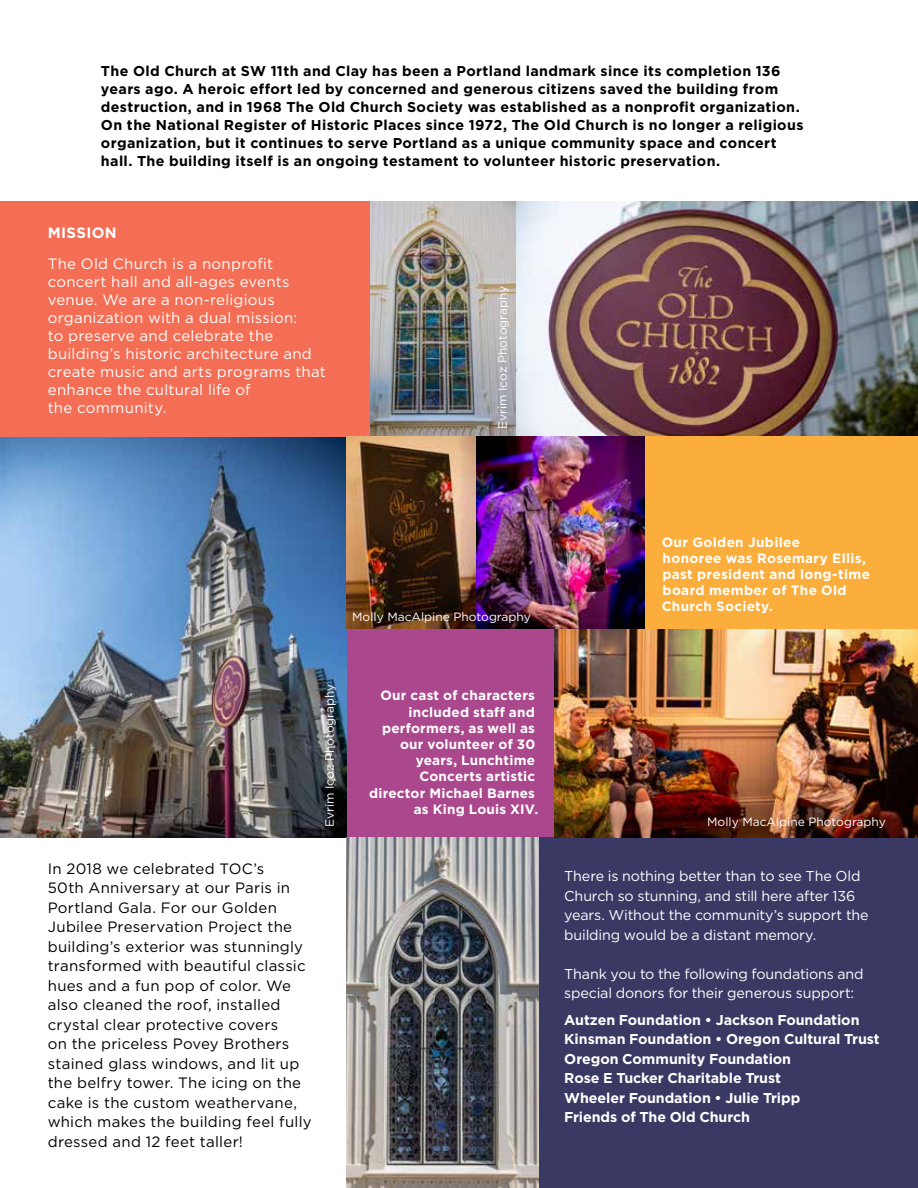
<style>
.page{position:relative;width:918px;height:1188px;background:#fff}
.page>*{position:absolute;margin:0;border:0;box-sizing:border-box;transform-origin:0 0}
.t1{font:15px/19.5px "Gotham";letter-spacing:.015em;color:#000}
.t2{font:15px/18px "Gotham";letter-spacing:.015em;color:#fff}
.t3{font:700 15px "Gotham";letter-spacing:.02em;color:#fff}
.t4{font:700 14.25px/18px "Gotham";letter-spacing:.025em;color:#000}
.t5{font:14.25px/19.5px "Gotham";letter-spacing:-.01em;color:#fff}
.t6{font:700 14.25px/19.5px "Gotham";letter-spacing:-.005em;color:#fff}
.t7{font:700 13.5px/16.2px "Gotham";letter-spacing:.02em;color:#fff;text-align:right}
.t8{font:12px "Gotham";color:#fff}
</style>
<div class="page">
<div style="left:345px;top:629px;width:502px;height:209px;background:#ab488d"></div>
<div style="left:538px;top:838px;width:380px;height:350px;background:#393963"></div>
<img style="left:0;top:437px;width:346px;height:401px">
<img style="left:516px;top:201px;width:402px;height:236px">
<img style="left:370px;top:201px;width:146px;height:236px">
<img style="left:554px;top:629px;width:364px;height:209px">
<div style="left:0;top:201px;width:370px;height:236px;background:#f36e55"></div>
<div style="left:348px;top:437px;width:570px;height:192px;background:#fbae3b"></div>
<img style="left:346px;top:437px;width:299px;height:192px">
<img style="left:346px;top:838px;width:192px;height:350px">
<p class="t4" style="left:101px;top:62px;width:704px">The Old Church at SW 11th and Clay has been a Portland landmark since its completion 136 years ago. A heroic effort led by concerned and generous citizens saved the building from destruction, and in 1968 The Old Church Society was established as a nonprofit organization.<br>On the National Register of Historic Places since 1972, The Old Church is no longer a religious organization, but it continues to serve Portland as a unique community space and concert hall. The building itself is an ongoing testament to volunteer historic preservation.</p>
<p class="t3" style="left:48px;top:224px;width:70px">MISSION</p>
<p class="t2" style="left:48px;top:255px;width:280px">The Old Church is a nonprofit concert hall and all-ages events venue. We are a non-religious organization with a dual mission:<br>to preserve and celebrate the building’s historic architecture and create music and arts programs that enhance the cultural life of<br>the community.</p>
<p class="t8" style="left:496px;top:429px;width:145px;rotate:-90deg">Evrim Icoz Photography</p>
<p class="t8" style="left:352px;top:610px;width:180px">Molly MacAlpine Photography</p>
<p class="t8" style="left:323px;top:827px;width:145px;rotate:-90deg">Evrim Icoz Photography</p>
<p class="t1" style="left:48px;top:859px;width:265px">In 2018 we celebrated TOC’s<br>50th Anniversary at our Paris in<br>Portland Gala. For our Golden<br>Jubilee Preservation Project the building’s exterior was stunningly transformed with beautiful classic hues and a fun pop of color. We also cleaned the roof, installed crystal clear protective covers<br>on the priceless Povey Brothers stained glass windows, and lit up the belfry tower. The icing on the cake is the custom weathervane, which makes the building feel fully dressed and 12 feet taller!</p>
<p class="t7" style="left:369px;top:687px;width:171px">Our cast of characters included staff and performers, as well as our volunteer of 30 years, Lunchtime<br>Concerts artistic director Michael Barnes as King Louis XIV.</p>
<p class="t7" style="left:662px;top:533px;width:210px;text-align:left">Our Golden Jubilee<br>honoree was Rosemary Ellis, past president and long-time board member of The Old<br>Church Society.</p>
<p class="t8" style="left:707px;top:815px;width:180px">Molly MacAlpine Photography</p>
<p class="t5" style="left:564px;top:866px;width:306px">There is nothing better than to see The Old Church so stunning, and still here after 136 years. Without the community’s support the building would be a distant memory.</p>
<p class="t5" style="left:564px;top:964px;width:301px">Thank you to the following foundations and special donors for their generous support:</p>
<p class="t6" style="left:564px;top:1009px;width:317px">Autzen Foundation • Jackson Foundation Kinsman Foundation • Oregon Cultural Trust Oregon Community Foundation<br>Rose E Tucker Charitable Trust<br>Wheeler Foundation • Julie Tripp<br>Friends of The Old Church</p>
</div>
